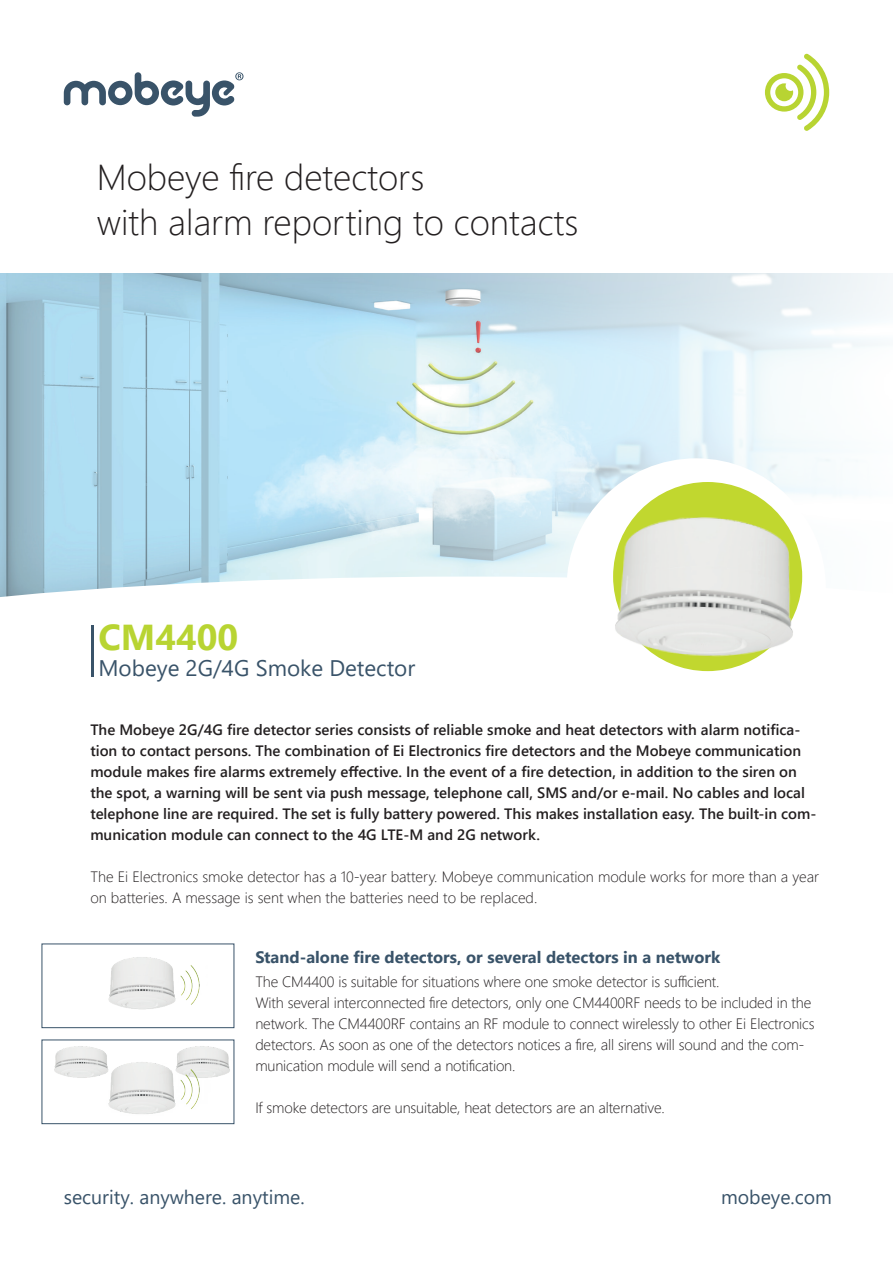
<style>
.page{position:relative;width:893px;height:1263px;background:#fff}
.page>*{position:absolute;margin:0;border:0;box-sizing:border-box;transform-origin:0 0}
.t1{font:300 36px/45px "Segoe UI";color:#231f20}
.t2{font:700 36px "Segoe UI";color:#b8d432}
.t3{font:22.5px "Segoe UI";color:#395369}
.t4{font:19.5px "Segoe UI";color:#395369}
.t5{font:700 16.5px "Segoe UI";color:#395369}
.t6{font:300 15px/21px "Segoe UI";letter-spacing:-.01em;color:#231f20}
.t7{font:600 15px/21px "Segoe UI";color:#231f20}
</style>
<div class="page">
<img style="left:0;top:273px;width:890px;height:303px">
<svg style="left:0;top:576px;width:567px;height:101px"></svg>
<div style="left:566px;top:458px;width:260px;height:260px;background:#fff;border-radius:50%"></div>
<div style="left:613px;top:482px;width:189px;height:189px;background:#c1d72f;border-radius:50%"></div>
<svg style="left:64px;top:72px;width:179px;height:45px"></svg>
<svg style="left:765px;top:53px;width:64px;height:78px"></svg>
<img style="left:613px;top:497px;width:188px;height:167px">
<hr style="left:91px;top:625px;width:2px;height:51px;background:#395369">
<img style="left:54px;top:957px;width:180px;height:168px">
<div style="left:42px;top:943px;width:192px;height:85px;border:1px solid #395369"></div>
<div style="left:42px;top:1039px;width:192px;height:85px;border:1px solid #395369"></div>
<h1 class="t1" style="left:97px;top:151px;width:483px">Mobeye fire detectors<br>with alarm reporting to contacts</h1>
<h1 class="t2" style="left:98px;top:603px;width:141px">CM4400</h1>
<h2 class="t3" style="left:98px;top:647px;width:318px">Mobeye 2G/4G Smoke Detector</h2>
<p class="t7" style="left:90px;top:718px;width:728px">The Mobeye 2G/4G fire detector series consists of reliable smoke and heat detectors with alarm notifica&shy;tion to contact persons. The combination of Ei Electronics fire detectors and the Mobeye communication module makes fire alarms extremely effective. In the event of a fire detection, in addition to the siren on the spot, a warning will be sent via push message, telephone call, SMS and/or e-mail. No cables and local telephone line are required. The set is fully battery powered. This makes installation easy. The built-in com&shy;munication module can connect to the 4G LTE-M and 2G network.</p>
<p class="t6" style="left:90px;top:865px;width:730px">The Ei Electronics smoke detector has a 10-year battery. Mobeye communication module works for more than a year on batteries. A message is sent when the batteries need to be replaced.</p>
<p class="t5" style="left:255px;top:941px;width:466px">Stand-alone fire detectors, or several detectors in a network</p>
<p class="t6" style="left:255px;top:970px;width:561px">The CM4400 is suitable for situations where one smoke detector is sufficient.<br>With several interconnected fire detectors, only one CM4400RF needs to be included in the network. The CM4400RF contains an RF module to connect wirelessly to other Ei Electronics detectors. As soon as one of the detectors notices a fire, all sirens will sound and the com&shy;munication module will send a notification.</p>
<p class="t6" style="left:255px;top:1096px;width:411px">If smoke detectors are unsuitable, heat detectors are an alternative.</p>
<h3 class="t4" style="left:64px;top:1179px;width:242px">security. anywhere. anytime.</h3>
<h3 class="t4" style="left:721px;top:1178px;width:112px">mobeye.com</h3>
</div>
